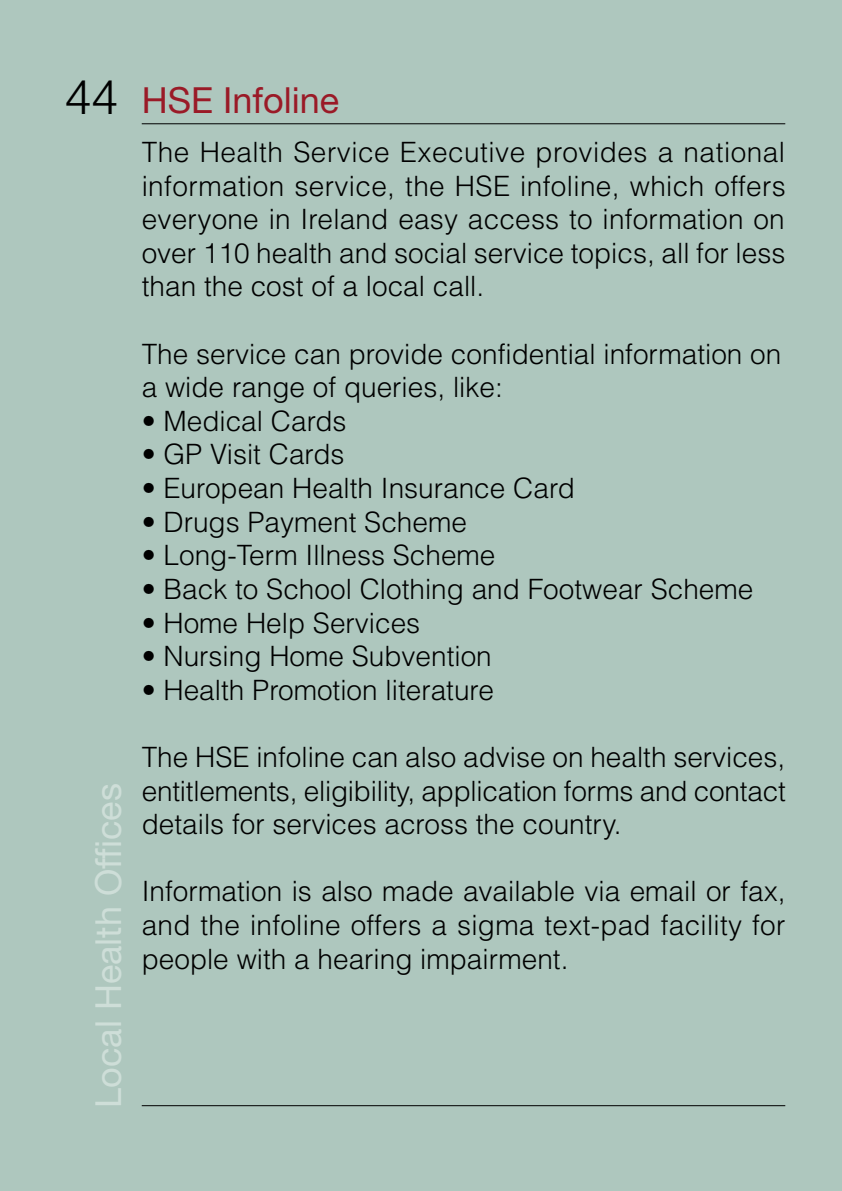
<style>
.page{position:relative;width:842px;height:1191px;background:#aec7be}
.page>*{position:absolute;margin:0;border:0;box-sizing:border-box;transform-origin:0 0}
.t1{font:36px "Helvetica Neue";color:#ceded8}
.t2{font:36px "Helvetica Neue";color:#9a1a27}
.t3{font:300 28px/33.6px "Helvetica";color:#000;text-align:justify}
.s1{font-family:"Helvetica";font-weight:300;font-size:48px;color:#000}
</style>
<div class="page">
<hr style="left:142px;top:123px;width:643px;height:1px;background:#000">
<hr style="left:142px;top:1105px;width:643px;height:1px;background:#000">
<p class="t2" style="left:65px;top:78px;width:276px"><span class="s1">44</span> HSE Infoline</p>
<p class="t3" style="left:142px;top:135px;width:646px">The Health Service Executive provides a national information service, the HSE infoline, which offers everyone in Ireland easy access to information on over 110 health and social service topics, all for less than the cost of a local call.</p>
<p class="t1" style="left:87px;top:1107px;width:326px;rotate:-90deg">Local Health Offices</p>
<p class="t3" style="left:142px;top:337px;width:641px">The service can provide confidential information on a wide range of queries, like:</p>
<p class="t3" style="left:142px;top:404px;width:206px">• Medical Cards</p>
<p class="t3" style="left:142px;top:438px;width:204px">• GP Visit Cards</p>
<p class="t3" style="left:142px;top:471px;width:435px">• European Health Insurance Card</p>
<p class="t3" style="left:142px;top:505px;width:327px">• Drugs Payment Scheme</p>
<p class="t3" style="left:142px;top:539px;width:355px">• Long-Term Illness Scheme</p>
<p class="t3" style="left:142px;top:572px;width:613px">• Back to School Clothing and Footwear Scheme</p>
<p class="t3" style="left:142px;top:606px;width:280px">• Home Help Services</p>
<p class="t3" style="left:142px;top:639px;width:352px">• Nursing Home Subvention</p>
<p class="t3" style="left:142px;top:673px;width:354px">• Health Promotion literature</p>
<p class="t3" style="left:142px;top:740px;width:646px">The HSE infoline can also advise on health services, entitlements, eligibility, application forms and contact details for services across the country.</p>
<p class="t3" style="left:142px;top:875px;width:645px">Information is also made available via email or fax, and the infoline offers a sigma text-pad facility for people with a hearing impairment.</p>
</div>
